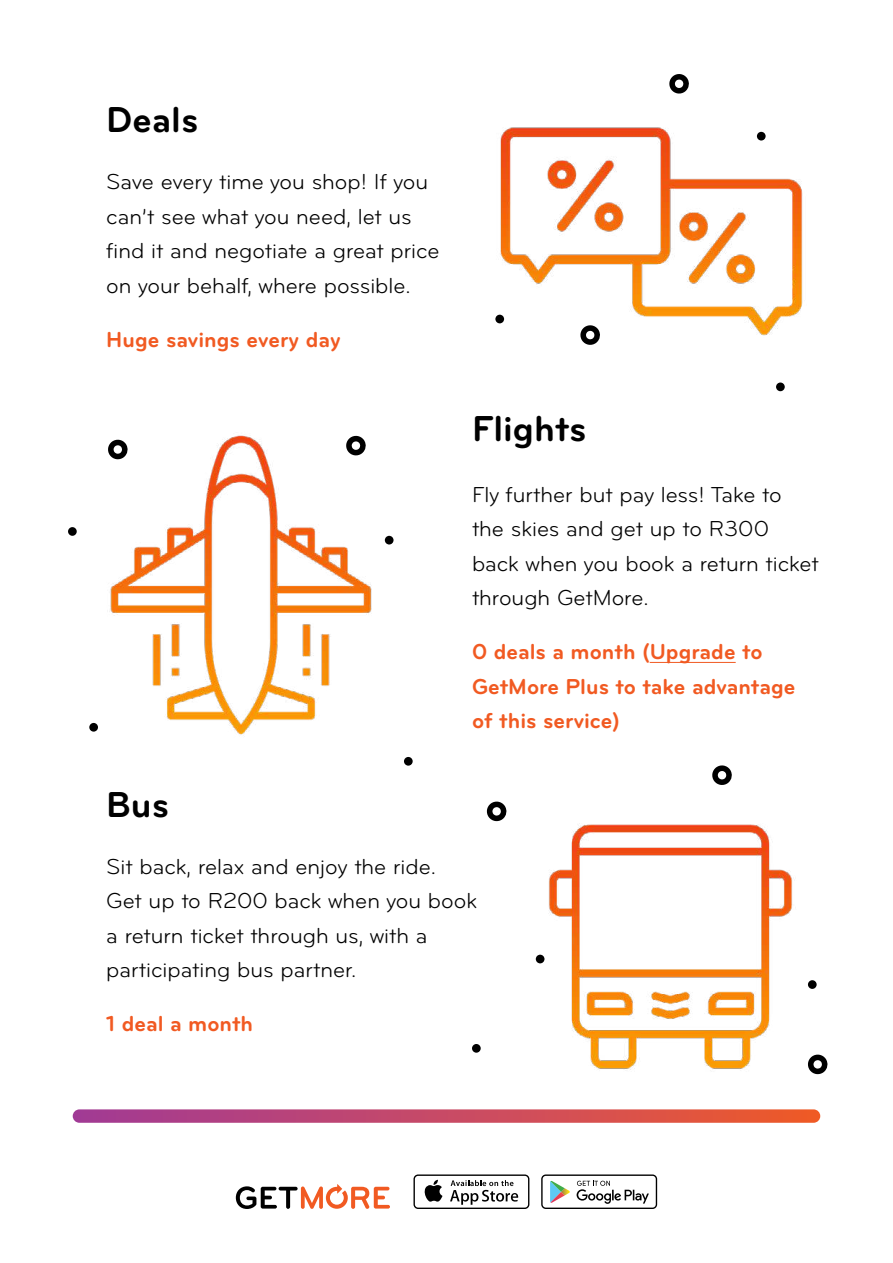
<style>
.page{position:relative;width:893px;height:1263px;background:#fff}
.page>*{position:absolute;margin:0;border:0;box-sizing:border-box;transform-origin:0 0}
.t1{font:700 37.5px "Bryant";color:#000}
.t2{font:22.5px/34.5px "Bryant";color:#000}
.t3{font:700 22.5px/34.5px "Bryant";color:#f15a22}
</style>
<div class="page">
<hr style="left:650px;top:662px;width:86px;height:1px;background:#f15a22">
<svg style="left:73px;top:1109px;width:747px;height:14px;background:#ca5269"></svg>
<img style="left:496px;top:127px;width:307px;height:209px">
<img style="left:97px;top:435px;width:293px;height:300px">
<img style="left:535px;top:824px;width:258px;height:246px">
<svg style="left:808px;top:1054px;width:20px;height:20px"></svg>
<svg style="left:712px;top:765px;width:20px;height:20px"></svg>
<svg style="left:108px;top:439px;width:21px;height:20px"></svg>
<svg style="left:580px;top:325px;width:21px;height:20px"></svg>
<svg style="left:487px;top:801px;width:20px;height:20px"></svg>
<svg style="left:346px;top:436px;width:21px;height:20px"></svg>
<svg style="left:669px;top:74px;width:20px;height:20px"></svg>
<div style="left:776px;top:382px;width:9px;height:9px;background:#000;border-radius:50%"></div>
<div style="left:757px;top:132px;width:9px;height:9px;background:#000;border-radius:50%"></div>
<div style="left:89px;top:723px;width:9px;height:9px;background:#000;border-radius:50%"></div>
<div style="left:68px;top:527px;width:9px;height:9px;background:#000;border-radius:50%"></div>
<div style="left:385px;top:536px;width:9px;height:8px;background:#000;border-radius:50%"></div>
<div style="left:536px;top:955px;width:8px;height:8px;background:#000;border-radius:50%"></div>
<div style="left:495px;top:315px;width:9px;height:8px;background:#000;border-radius:50%"></div>
<div style="left:472px;top:1044px;width:9px;height:9px;background:#000;border-radius:50%"></div>
<div style="left:808px;top:980px;width:9px;height:9px;background:#000;border-radius:50%"></div>
<div style="left:404px;top:757px;width:9px;height:9px;background:#000;border-radius:50%"></div>
<svg style="left:236px;top:1184px;width:154px;height:25px"></svg>
<div style="left:541px;top:1174px;width:116px;height:35px;border:1px solid #000;border-radius:4px"></div>
<svg style="left:577px;top:1181px;width:72px;height:23px"></svg>
<svg style="left:550px;top:1181px;width:20px;height:22px"></svg>
<div style="left:413px;top:1174px;width:116px;height:35px;border:1px solid #000;border-radius:4px"></div>
<svg style="left:424px;top:1180px;width:18px;height:22px"></svg>
<svg style="left:450px;top:1180px;width:68px;height:25px"></svg>
<h1 class="t1" style="left:106px;top:100px;width:93px">Deals</h1>
<p class="t2" style="left:106px;top:165px;width:335px">Save every time you shop! If you can’t see what you need, let us find it and negotiate a great price on your behalf, where possible.</p>
<p class="t3" style="left:106px;top:322px;width:236px">Huge savings every day</p>
<h1 class="t1" style="left:106px;top:785px;width:64px">Bus</h1>
<h1 class="t1" style="left:472px;top:408px;width:116px">Flights</h1>
<p class="t2" style="left:472px;top:478px;width:348px">Fly further but pay less! Take to the skies and get up to R300 back when you book a return ticket through GetMore.</p>
<p class="t3" style="left:472px;top:635px;width:325px">0 deals a month (Upgrade to<br>GetMore Plus to take advantage of this service)</p>
<p class="t2" style="left:106px;top:850px;width:372px">Sit back, relax and enjoy the ride.<br>Get up to R200 back when you book a return ticket through us, with a participating bus partner.</p>
<p class="t3" style="left:106px;top:1007px;width:148px">1 deal a month</p>
</div>
